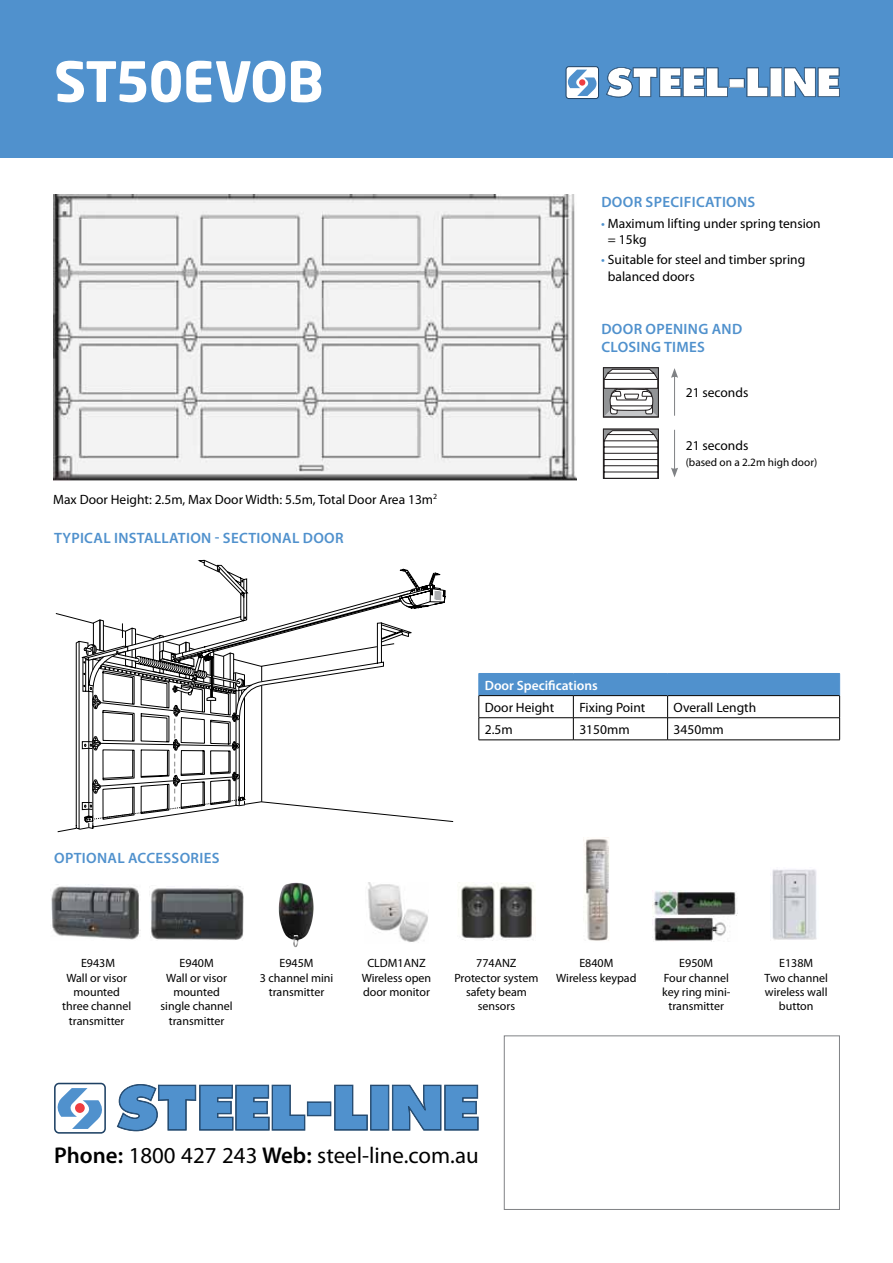
<style>
.page{position:relative;width:893px;height:1263px;background:#fff}
.page>*{position:absolute;margin:0;border:0;box-sizing:border-box;transform-origin:0 0}
.t1{font:700 54.9px "Neo Tech";letter-spacing:-.02em;color:#fff}
.t2{font:22.8px "Myriad Pro";color:#000}
.t3{font:600 15px/18px "Myriad Pro";letter-spacing:.02em;color:#5091cd}
.t4{font:13.5px/16.2px "Myriad Pro";color:#000}
.t5{font:600 13.5px "Myriad Pro";color:#fff}
.t6{font:12px/14.4px "Myriad Pro";color:#000;text-align:center}
.t7{font:11.25px "Myriad Pro";color:#000}
.t8{font:6.15px "Helvetica";color:#000}
.s1{color:#5091cd}
.s2{font-weight:600}
</style>
<div class="page">
<div style="left:0;top:0;width:893px;height:157px;background:#5091cd"></div>
<svg style="left:602px;top:367px;width:57px;height:51px"></svg>
<svg style="left:602px;top:428px;width:57px;height:51px"></svg>
<img style="left:53px;top:194px;width:523px;height:287px">
<hr style="left:674px;top:375px;width:1px;height:41px;background:#808285">
<svg style="left:671px;top:368px;width:7px;height:10px"></svg>
<hr style="left:674px;top:430px;width:1px;height:40px;background:#808285">
<svg style="left:671px;top:468px;width:7px;height:9px"></svg>
<svg style="left:76px;top:560px;width:378px;height:270px"></svg>
<img style="left:51px;top:886px;width:89px;height:54px">
<img style="left:150px;top:886px;width:94px;height:54px">
<img style="left:279px;top:883px;width:35px;height:64px">
<img style="left:368px;top:883px;width:60px;height:59px">
<img style="left:461px;top:883px;width:73px;height:57px">
<img style="left:583px;top:837px;width:26px;height:104px">
<hr style="left:479px;top:740px;width:94px;height:1px;background:#000">
<hr style="left:573px;top:740px;width:95px;height:1px;background:#000">
<hr style="left:668px;top:740px;width:172px;height:1px;background:#000">
<svg style="left:479px;top:673px;width:361px;height:67px"></svg>
<svg style="left:117px;top:1084px;width:362px;height:47px"></svg>
<svg style="left:54px;top:1083px;width:52px;height:51px"></svg>
<div style="left:504px;top:1035px;width:336px;height:175px;border:1px solid #808285"></div>
<img style="left:653px;top:890px;width:85px;height:51px">
<img style="left:772px;top:869px;width:45px;height:71px">
<svg style="left:606px;top:67px;width:234px;height:31px"></svg>
<svg style="left:566px;top:66px;width:33px;height:33px"></svg>
<h1 class="t1" style="left:54px;top:59px;width:271px">ST50EVOB</h1>
<p class="t4" style="left:53px;top:491px;width:386px">Max Door Height: 2.5m, Max Door Width: 5.5m, Total Door Area 13m<sup>2</sup></p>
<p class="t3" style="left:54px;top:529px;width:18px">TYPICA</p>
<p class="t3" style="left:103px;top:529px;width:92px">L INSTALLATION</p>
<p class="t3" style="left:215px;top:529px;width:52px">- SECTIONA</p>
<p class="t3" style="left:292px;top:529px;width:33px">L DOOR</p>
<p class="t3" style="left:601px;top:194px;width:22px">DOOR</p>
<p class="t3" style="left:646px;top:194px;width:111px">SPECIFICATIONS</p>
<p class="t4" style="left:608px;top:215px;width:214px;text-indent:-7px"><span class="s1">•</span> Maximum lifting under spring tension = 15kg</p>
<p class="t4" style="left:608px;top:252px;width:199px;text-indent:-7px"><span class="s1">•</span> Suitable for steel and timber spring balanced doors</p>
<p class="t3" style="left:601px;top:320px;width:141px">DOOR OPENING AND<br>CLOSING TIMES</p>
<p class="t4" style="left:686px;top:384px;width:64px">21 seconds</p>
<p class="t4" style="left:686px;top:438px;width:64px">21 seconds</p>
<p class="t7" style="left:686px;top:456px;width:133px">(based on a 2.2m high door)</p>
<p class="t8" style="left:180px;top:718px;width:23px;rotate:90deg">— — —</p>
<p class="t8" style="left:180px;top:753px;width:23px;rotate:90deg">— — —</p>
<p class="t8" style="left:180px;top:788px;width:15px;rotate:90deg">— —</p>
<p class="t3" style="left:54px;top:849px;width:38px">OPTIONA</p>
<p class="t3" style="left:117px;top:849px;width:21px">L ACCESSORIES</p>
<p class="t5" style="left:485px;top:678px;width:114px">DOOR SPECIFICATIONS</p>
<p class="t4" style="left:485px;top:699px;width:71px">Door Height</p>
<p class="t4" style="left:579px;top:699px;width:68px">Fixing Point</p>
<p class="t4" style="left:674px;top:699px;width:84px">Overall Length</p>
<p class="t4" style="left:485px;top:721px;width:29px">2.5m</p>
<p class="t4" style="left:579px;top:721px;width:52px">3150mm</p>
<p class="t4" style="left:674px;top:721px;width:52px">3450mm</p>
<p class="t6" style="left:62px;top:956px;width:70px">E943M<br>Wall or visor mounted three channel transmitter</p>
<p class="t6" style="left:160px;top:956px;width:74px">E940M<br>Wall or visor mounted single channel transmitter</p>
<p class="t6" style="left:260px;top:956px;width:75px">E945M<br>3 channel mini transmitter</p>
<p class="t6" style="left:362px;top:956px;width:71px">CLDM1ANZ<br>Wireless open door monitor</p>
<p class="t6" style="left:454px;top:956px;width:85px">774ANZ<br>Protector system safety beam sensors</p>
<p class="t6" style="left:556px;top:956px;width:82px">E840M<br>Wireless keypad</p>
<p class="t6" style="left:662px;top:956px;width:70px">E950M<br>Four channel key ring mini&shy;transmitter</p>
<p class="t6" style="left:764px;top:956px;width:65px">E138M<br>Two channel wireless wall button</p>
<h2 class="t2" style="left:54px;top:1142px;width:426px"><span class="s2">PHONE:</span> 1800 427 243 <span class="s2">WEB:</span> steel-line.com.au</h2>
</div>
